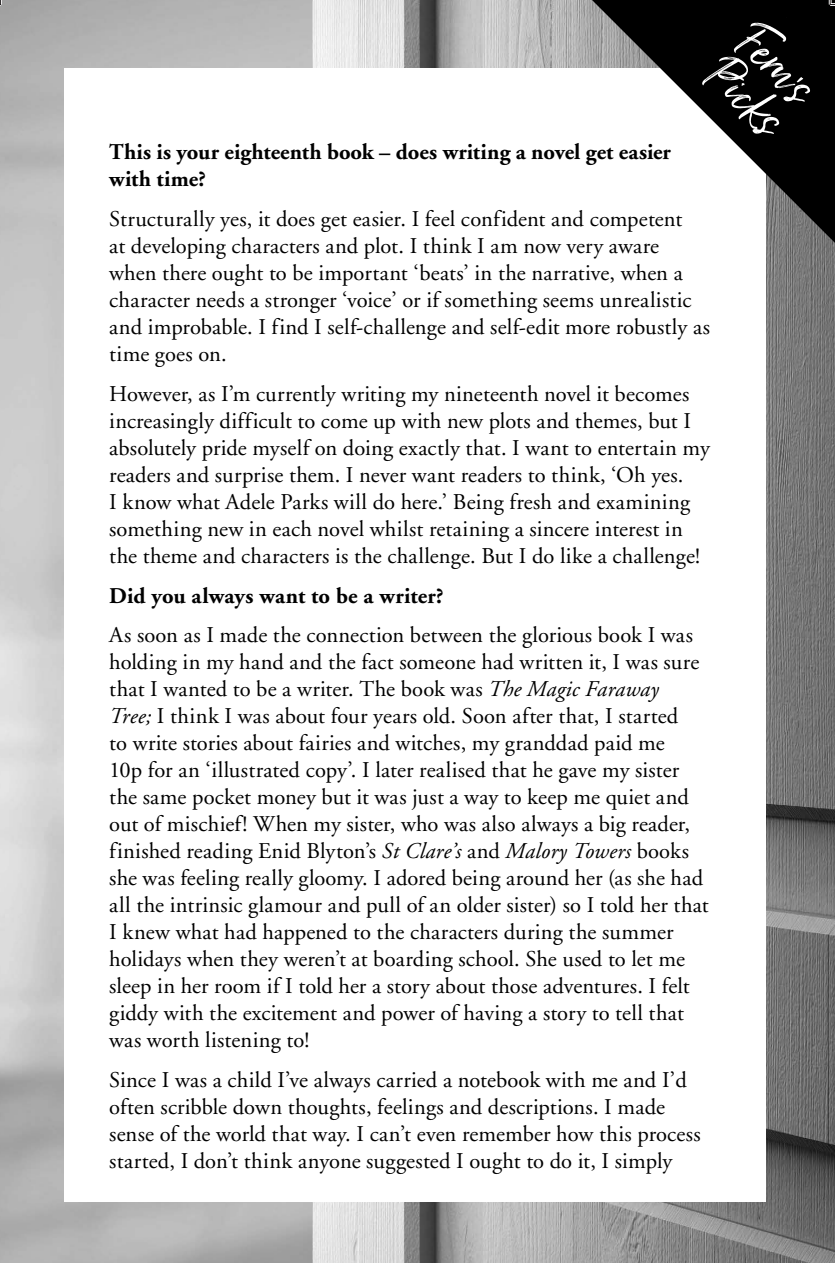
<style>
.page{position:relative;width:835px;height:1263px;background:#fff}
.page>*{position:absolute;margin:0;border:0;box-sizing:border-box;transform-origin:0 0}
.t1{font:65.7px "Just Lovely";color:#fff}
.t2{font:22.5px/27px "Adobe Garamond";letter-spacing:.01em;color:#000}
.t3{font:700 22.5px/27px "Adobe Garamond";letter-spacing:.005em;color:#000}
.s1{font-style:italic}
</style>
<div class="page">
<img style="left:0;top:0;width:835px;height:1263px">
<div style="left:64px;top:68px;width:702px;height:1133px;background:#fff"></div>
<svg style="left:564px;top:0;width:271px;height:270px"></svg>
<svg style="left:0;top:0;width:2px;height:6px"></svg>
<svg style="left:828px;top:0;width:7px;height:6px"></svg>
<h1 class="t1" style="left:776px;top:6px;width:86px;rotate:45deg">Fern’s</h1>
<h1 class="t1" style="left:743px;top:37px;width:89px;rotate:45deg">Picks</h1>
<p class="t3" style="left:109px;top:138px;width:563px">This is your eighteenth book – does writing a novel get easier with time?</p>
<p class="t2" style="left:109px;top:205px;width:602px">Structurally yes, it does get easier. I feel confident and competent<br>at developing characters and plot. I think I am now very aware when there ought to be important ‘beats’ in the narrative, when a character needs a stronger ‘voice’ or if something seems unrealistic and improbable. I find I self-challenge and self-edit more robustly as time goes on.</p>
<p class="t2" style="left:109px;top:380px;width:602px">However, as I’m currently writing my nineteenth novel it becomes increasingly difficult to come up with new plots and themes, but I absolutely pride myself on doing exactly that. I want to entertain my readers and surprise them. I never want readers to think, ‘Oh yes.<br>I know what Adele Parks will do here.’ Being fresh and examining something new in each novel whilst retaining a sincere interest in the theme and characters is the challenge. But I do like a challenge!</p>
<p class="t3" style="left:109px;top:582px;width:336px">Did you always want to be a writer?</p>
<p class="t2" style="left:109px;top:621px;width:601px">As soon as I made the connection between the glorious book I was holding in my hand and the fact someone had written it, I was sure that I wanted to be a writer. The book was <span class="s1">The Magic Faraway<br>Tree;</span> I think I was about four years old. Soon after that, I started<br>to write stories about fairies and witches, my granddad paid me<br>10p for an ‘illustrated copy’. I later realised that he gave my sister the same pocket money but it was just a way to keep me quiet and out of mischief! When my sister, who was also always a big reader, finished reading Enid Blyton’s <span class="s1">St Clare’s</span> and <span class="s1">Malory Towers</span> books she was feeling really gloomy. I adored being around her (as she had all the intrinsic glamour and pull of an older sister) so I told her that I knew what had happened to the characters during the summer holidays when they weren’t at boarding school. She used to let me sleep in her room if I told her a story about those adventures. I felt giddy with the excitement and power of having a story to tell that was worth listening to!</p>
<p class="t2" style="left:109px;top:1066px;width:593px">Since I was a child I’ve always carried a notebook with me and I’d often scribble down thoughts, feelings and descriptions. I made sense of the world that way. I can’t even remember how this process started, I don’t think anyone suggested I ought to do it, I simply</p>
</div>
